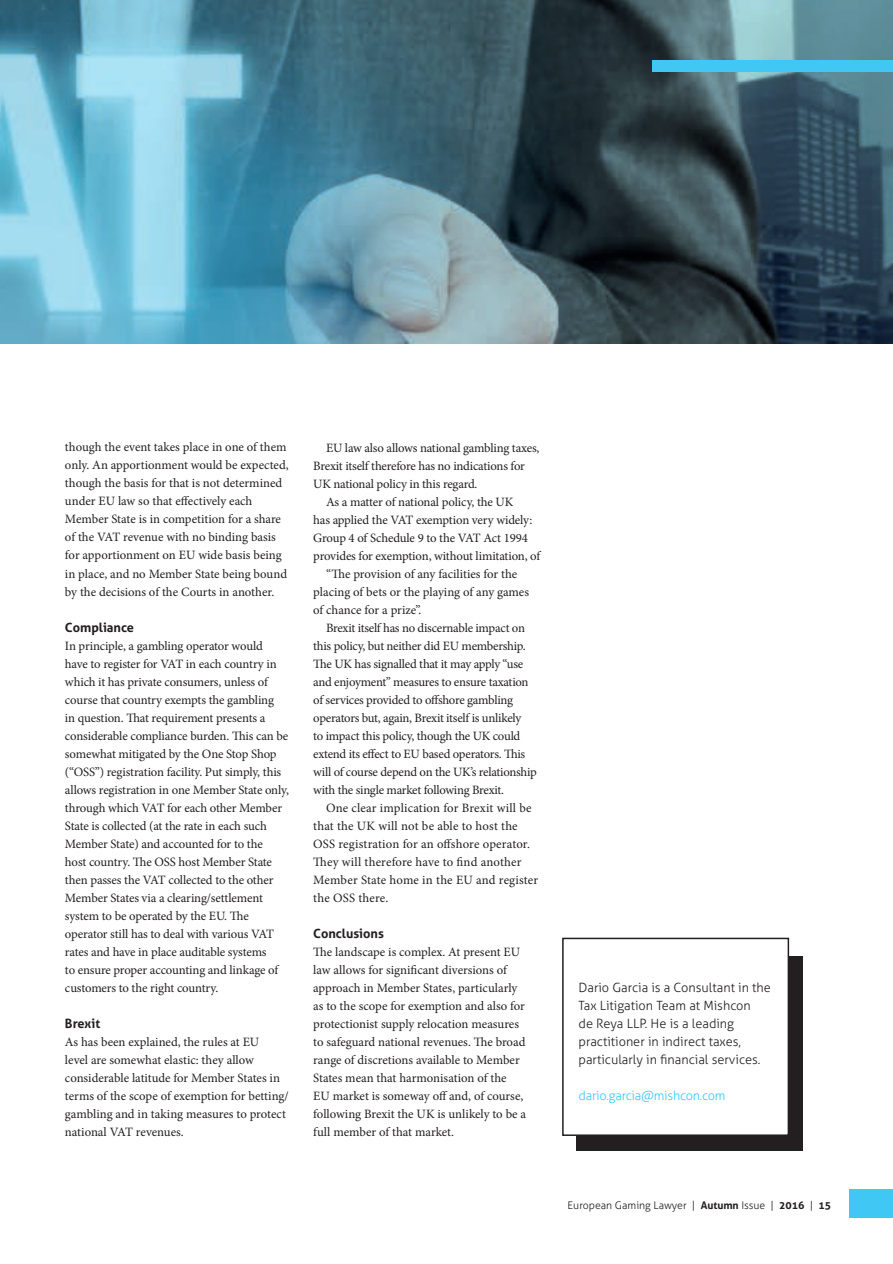
<style>
.page{position:relative;width:893px;height:1264px;background:#fff}
.page>*{position:absolute;margin:0;border:0;box-sizing:border-box;transform-origin:0 0}
.Body_Copy_Intro{font:12.75px/18px "Minion Pro";letter-spacing:-.01em;color:#231f20}
.Body_copy{font:12.75px/18px "Minion Pro";letter-spacing:-.01em;color:#231f20}
.Body_copy-2{font:12.75px/18px "Minion Pro";letter-spacing:.01em;color:#231f20}
.Body_Copy_Intro-2{font:300 12.75px/18px "Aller";color:#231f20}
.Crosshead{font:700 12.75px "Aller";color:#231f20}
.Body_Copy_Intro-3{font:300 12.75px "Aller";letter-spacing:-.02em;color:#40c7f4}
.t1{font:300 10.5px "Aller";color:#231f20}
.s1{font-weight:700}
</style>
<div class="page">
<img style="left:0;top:0;width:892px;height:343px">
<div style="left:848px;top:1188px;width:44px;height:29px;background:#40c7f4"></div>
<div style="left:652px;top:61px;width:240px;height:11px;background:#40c7f4"></div>
<div style="left:576px;top:955px;width:227px;height:195px;background:#231f20"></div>
<div style="left:562px;top:938px;width:226px;height:197px;background:#fff"></div>
<div style="left:562px;top:937px;width:226px;height:198px;border:2px solid #231f20"></div>
<p class="Body_copy" style="left:65px;top:438px;width:225px">though the event takes place in one of them only. An apportionment would be expected, though the basis for that is not determined under EU law so that effectively each Member State is in competition for a share of the VAT revenue with no binding basis for apportionment on EU wide basis being in place, and no Member State being bound by the decisions of the Courts in another.</p>
<p class="Crosshead" style="left:65px;top:619px;width:71px">Compliance</p>
<p class="Body_Copy_Intro" style="left:65px;top:636px;width:225px">In principle, a gambling operator would have to register for VAT in each country in which it has private consumers, unless of course that country exempts the gambling<br>in question. That requirement presents a considerable compliance burden. This can be somewhat mitigated by the One Stop Shop (“OSS”) registration facility. Put simply, this allows registration in one Member State only, through which VAT for each other Member State is collected (at the rate in each such Member State) and accounted for to the<br>host country. The OSS host Member State then passes the VAT collected to the other Member States via a clearing/settlement system to be operated by the EU. The operator still has to deal with various VAT rates and have in place auditable systems<br>to ensure proper accounting and linkage of customers to the right country.</p>
<p class="Crosshead" style="left:65px;top:1015px;width:37px">Brexit</p>
<p class="Body_Copy_Intro" style="left:65px;top:1032px;width:225px">As has been explained, the rules at EU<br>level are somewhat elastic: they allow considerable latitude for Member States in terms of the scope of exemption for betting/ gambling and in taking measures to protect national VAT revenues.</p>
<p class="Body_copy" style="left:313px;top:438px;width:228px;text-indent:13px">EU law also allows national gambling taxes,<br>Brexit itself therefore has no indications for<br>UK national policy in this regard.</p>
<p class="Body_copy" style="left:313px;top:492px;width:228px;text-indent:13px">As a matter of national policy, the UK<br>has applied the VAT exemption very widely:<br>Group 4 of Schedule 9 to the VAT Act 1994 provides for exemption, without limitation, of</p>
<p class="Body_copy" style="left:313px;top:564px;width:217px;text-indent:13px">“The provision of any facilities for the placing of bets or the playing of any games of chance for a prize”.</p>
<p class="Body_copy" style="left:313px;top:618px;width:225px;text-indent:13px">Brexit itself has no discernable impact on this policy, but neither did EU membership.<br>The UK has signalled that it may apply “use and enjoyment” measures to ensure taxation of services provided to offshore gambling operators but, again, Brexit itself is unlikely<br>to impact this policy, though the UK could extend its effect to EU based operators. This will of course depend on the UK’s relationship with the single market following Brexit.</p>
<p class="Body_copy-2" style="left:313px;top:798px;width:226px;text-indent:13px">One clear implication for Brexit will be that the UK will not be able to host the OSS registration for an offshore operator.<br>They will therefore have to find another Member State home in the EU and register the OSS there.</p>
<p class="Crosshead" style="left:313px;top:925px;width:72px">Conclusions</p>
<p class="Body_Copy_Intro" style="left:313px;top:942px;width:214px">The landscape is complex. At present EU law allows for significant diversions of approach in Member States, particularly as to the scope for exemption and also for protectionist supply relocation measures to safeguard national revenues. The broad range of discretions available to Member States mean that harmonisation of the EU market is someway off and, of course, following Brexit the UK is unlikely to be a full member of that market.</p>
<p class="Body_Copy_Intro-2" style="left:578px;top:978px;width:194px">Dario Garcia is a Consultant in the<br>Tax Litigation Team at Mishcon<br>de Reya LLP. He is a leading practitioner in indirect taxes, particularly in financial services.</p>
<p class="Body_Copy_Intro-3" style="left:578px;top:1087px;width:148px">dario.garcia@mishcon.com</p>
<p class="t1" style="left:567px;top:1198px;width:265px">European Gaming Lawyer | <span class="s1">Autumn</span> Issue | <span class="s1">2016</span> | <span class="s1">15</span></p>
</div>
